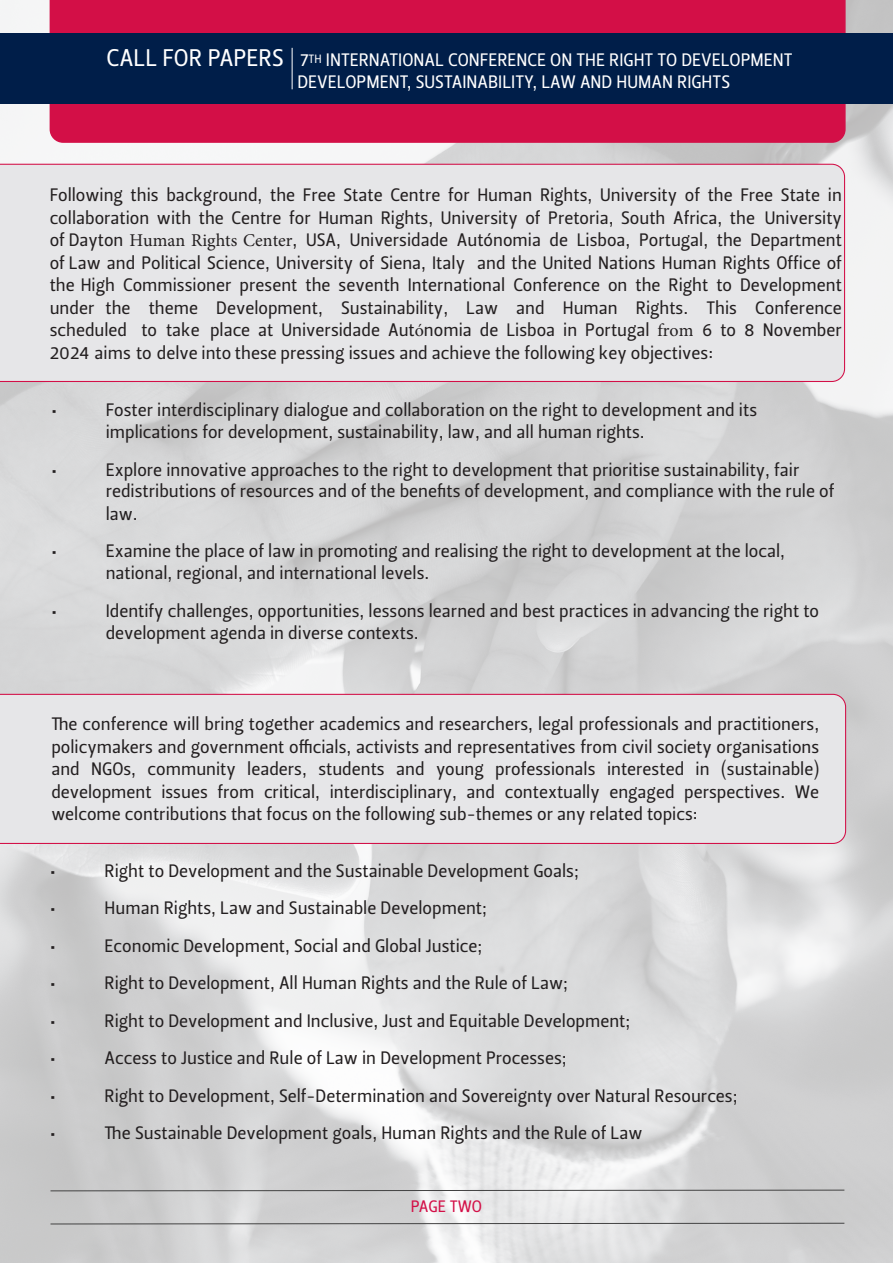
<style>
.page{position:relative;width:893px;height:1263px;background:#fff}
.page>*{position:absolute;margin:0;border:0;box-sizing:border-box;transform-origin:0 0}
.t1{font:18px/22.5px "Leitura Sans Grot 2";color:#231f20}
.t2{font:18px "Leitura Sans Grot 2";color:#fff}
.t3{font:16.5px "Leitura Sans Grot 2";color:#d30f47}
.s1{font-size:24px}
.s2{font-family:"Minion Pro"}
</style>
<div class="page">
<div style="left:0;top:163px;width:846px;height:220px;background:#e6e6e8"></div>
<div style="left:0;top:693px;width:847px;height:151px;background:#e6e6e8"></div>
<div style="left:49px;top:0;width:797px;height:144px;background:#d30f47"></div>
<div style="left:0;top:33px;width:893px;height:71px;background:#001e49"></div>
<svg style="left:50px;top:1189px;width:795px;height:2px;background:#929293"></svg>
<svg style="left:50px;top:1222px;width:795px;height:3px;background:#a5a5a5"></svg>
<hr style="left:292px;top:48px;width:1px;height:41px;background:#fff">
<p class="t2" style="left:107px;top:48px;width:688px"><span class="s1">CALL FOR PAPERS</span> 7<sup>TH</sup> INTERNATIONAL CONFERENCE ON THE RIGHT TO DEVELOPMENT</p>
<p class="t2" style="left:297px;top:70px;width:434px">DEVELOPMENT, SUSTAINABILITY, LAW AND HUMAN RIGHTS</p>
<p class="t1" style="left:50px;top:184px;width:794px;text-align:justify">Following this background, the Free State Centre for Human Rights, University of the Free State in collaboration with the Centre for Human Rights, University of Pretoria, South Africa, the University of Dayton <span class="s2">Human Rights Center</span>, USA, Universidade Autónomia de Lisboa, Portugal, the Department of Law and Political Science, University of Siena, Italy and the United Nations Human Rights Office of the High Commissioner present the seventh International Conference on the Right to Development under the theme Development, Sustainability, Law and Human Rights. This Conference scheduled to take place at Universidade Aut<span class="s2">ó</span>nomia de Lisboa in Portugal <span class="s2">from</span> 6 to 8 November 2024 aims to delve into these pressing issues and achieve the following key objectives:</p>
<p class="t1" style="left:52px;top:399px;width:6px">•</p>
<p class="t1" style="left:106px;top:399px;width:653px">Foster interdisciplinary dialogue and collaboration on the right to development and its implications for development, sustainability, law, and all human rights.</p>
<p class="t1" style="left:52px;top:459px;width:6px">•</p>
<p class="t1" style="left:106px;top:459px;width:730px;line-height:22px">Explore innovative approaches to the right to development that prioritise sustainability, fair redistributions of resources and of the benefits of development, and compliance with the rule of law.</p>
<p class="t1" style="left:52px;top:540px;width:6px">•</p>
<p class="t1" style="left:106px;top:541px;width:681px;line-height:21.6px">Examine the place of law in promoting and realising the right to development at the local, national, regional, and international levels.</p>
<p class="t1" style="left:52px;top:599px;width:6px">•</p>
<p class="t1" style="left:106px;top:599px;width:715px">Identify challenges, opportunities, lessons learned and best practices in advancing the right to development agenda in diverse contexts.</p>
<p class="t1" style="left:51px;top:713px;width:769px;text-align:justify">The conference will bring together academics and researchers, legal professionals and practitioners, policymakers and government officials, activists and representatives from civil society organisations and NGOs, community leaders, students and young professionals interested in (sustainable) development issues from critical, interdisciplinary, and contextually engaged perspectives. We welcome contributions that focus on the following sub-themes or any related topics:</p>
<p class="t1" style="left:51px;top:859px;width:6px">•</p>
<p class="t1" style="left:105px;top:859px;width:476px">Right to Development and the Sustainable Development Goals;</p>
<p class="t1" style="left:51px;top:897px;width:6px">•</p>
<p class="t1" style="left:105px;top:897px;width:384px">Human Rights, Law and Sustainable Development;</p>
<p class="t1" style="left:51px;top:934px;width:6px">•</p>
<p class="t1" style="left:105px;top:934px;width:379px">Economic Development, Social and Global Justice;</p>
<p class="t1" style="left:51px;top:972px;width:6px">•</p>
<p class="t1" style="left:105px;top:972px;width:465px">Right to Development, All Human Rights and the Rule of Law;</p>
<p class="t1" style="left:51px;top:1009px;width:6px">•</p>
<p class="t1" style="left:105px;top:1009px;width:527px">Right to Development and Inclusive, Just and Equitable Development;</p>
<p class="t1" style="left:51px;top:1047px;width:6px">•</p>
<p class="t1" style="left:105px;top:1047px;width:464px">Access to Justice and Rule of Law in Development Processes;</p>
<p class="t1" style="left:51px;top:1084px;width:6px">•</p>
<p class="t1" style="left:105px;top:1084px;width:634px">Right to Development, Self-Determination and Sovereignty over Natural Resources;</p>
<p class="t1" style="left:51px;top:1122px;width:6px">•</p>
<p class="t1" style="left:105px;top:1122px;width:539px">The Sustainable Development goals, Human Rights and the Rule of Law</p>
<p class="t3" style="left:411px;top:1195px;width:73px">PAGE TWO</p>
</div>
